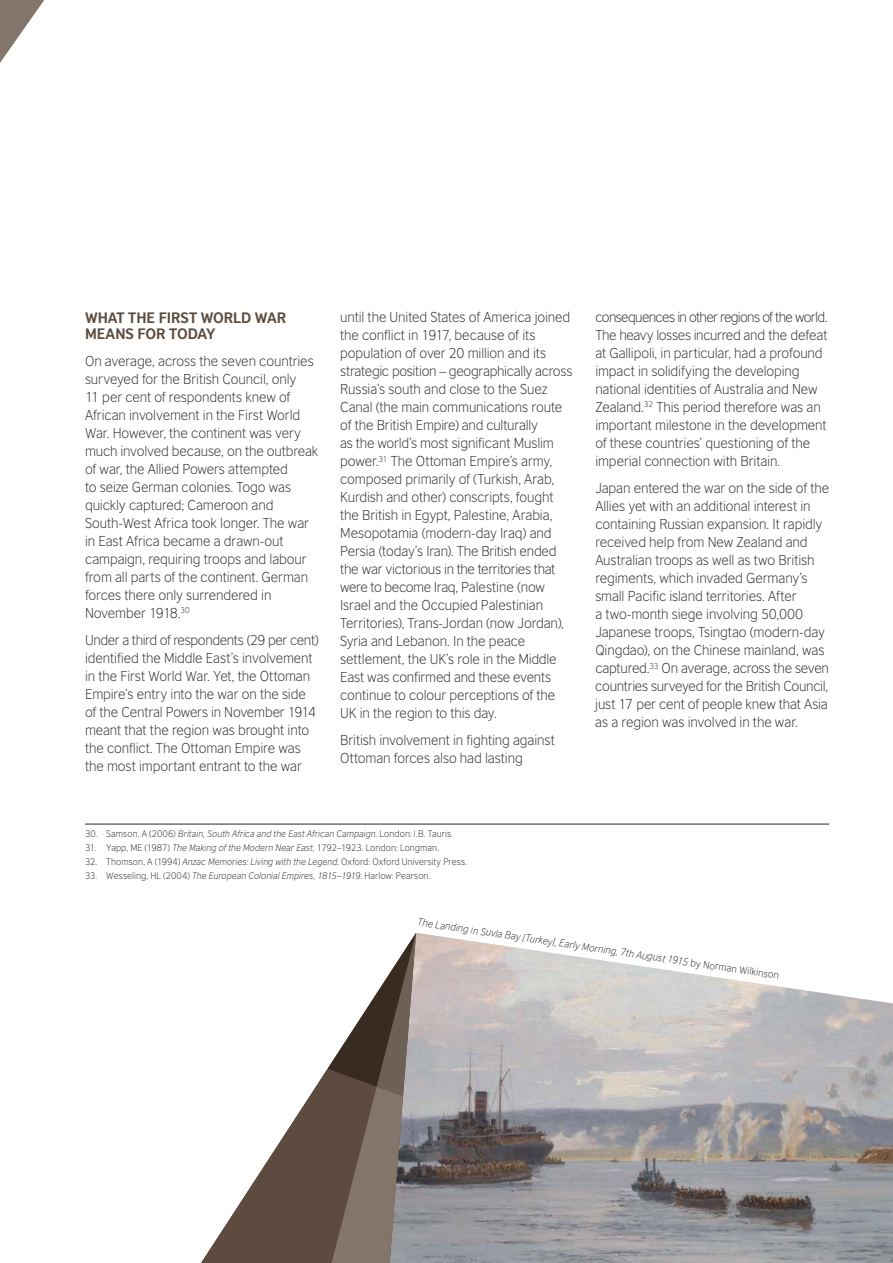
<style>
.page{position:relative;width:893px;height:1263px;background:#fff}
.page>*{position:absolute;margin:0;border:0;box-sizing:border-box;transform-origin:0 0}
.t1{font:700 14.25px/15.8px "British Council Sans";letter-spacing:-.005em;color:#5d4b3f}
.t2{font:300 13.5px/18px "British Council Sans";letter-spacing:-.01em;color:#292829}
.t3{font:italic 300 9.75px "British Council Sans";color:#292829}
.t4{font:300 9px "British Council Sans";letter-spacing:.005em;color:#292829}
.t5{font:italic 300 9px "British Council Sans";letter-spacing:.005em;color:#292829}
.s1{font-style:normal}
.s2{font-style:italic}
</style>
<div class="page">
<img style="left:416px;top:933px;width:477px;height:330px">
<svg style="left:201px;top:933px;width:215px;height:330px"></svg>
<hr style="left:85px;top:824px;width:744px;height:1px;background:#292829">
<svg style="left:0;top:0;width:44px;height:63px"></svg>
<p class="t1" style="left:85px;top:310px;width:182px">WHAT THE FIRST WORLD WAR<br>MEANS FOR TODAY</p>
<p class="t2" style="left:85px;top:352px;width:235px">On average, across the seven countries surveyed for the British Council, only<br>11 per cent of respondents knew of African involvement in the First World War. However, the continent was very much involved because, on the outbreak of war, the Allied Powers attempted<br>to seize German colonies. Togo was quickly captured; Cameroon and South-West Africa took longer. The war in East Africa became a drawn-out campaign, requiring troops and labour from all parts of the continent. German forces there only surrendered in November 1918.<sup>30</sup></p>
<p class="t2" style="left:85px;top:631px;width:235px">Under a third of respondents (29 per cent) identified the Middle East’s involvement in the First World War. Yet, the Ottoman Empire’s entry into the war on the side of the Central Powers in November 1914 meant that the region was brought into the conflict. The Ottoman Empire was the most important entrant to the war</p>
<p class="t2" style="left:340px;top:308px;width:234px">until the United States of America joined the conflict in 1917, because of its population of over 20 million and its strategic position – geographically across Russia’s south and close to the Suez Canal (the main communications route of the British Empire) and culturally<br>as the world’s most significant Muslim power.<sup>31</sup> The Ottoman Empire’s army, composed primarily of (Turkish, Arab, Kurdish and other) conscripts, fought the British in Egypt, Palestine, Arabia, Mesopotamia (modern-day Iraq) and Persia (today’s Iran). The British ended the war victorious in the territories that were to become Iraq, Palestine (now Israel and the Occupied Palestinian Territories), Trans-Jordan (now Jordan), Syria and Lebanon. In the peace settlement, the UK’s role in the Middle East was confirmed and these events continue to colour perceptions of the UK in the region to this day.</p>
<p class="t2" style="left:340px;top:731px;width:216px">British involvement in fighting against<br>Ottoman forces also had lasting</p>
<p class="t2" style="left:595px;top:308px;width:234px">consequences in other regions of the world.<br>The heavy losses incurred and the defeat at Gallipoli, in particular, had a profound impact in solidifying the developing national identities of Australia and New Zealand.<sup>32</sup> This period therefore was an important milestone in the development of these countries’ questioning of the imperial connection with Britain.</p>
<p class="t2" style="left:595px;top:479px;width:235px">Japan entered the war on the side of the Allies yet with an additional interest in containing Russian expansion. It rapidly received help from New Zealand and Australian troops as well as two British regiments, which invaded Germany’s small Pacific island territories. After<br>a two-month siege involving 50,000<br>Japanese troops, Tsingtao (modern-day Qingdao), on the Chinese mainland, was captured.<sup>33</sup> On average, across the seven countries surveyed for the British Council, just 17 per cent of people knew that Asia as a region was involved in the war.</p>
<p class="t5" style="left:85px;top:828px;width:370px"><span class="s1">30. Samson, A (2006)</span> Britain, South Africa and the East African Campaign<span class="s1">. London: I.B. Tauris.</span></p>
<p class="t4" style="left:85px;top:843px;width:356px">31. Yapp, ME (1987) <span class="s2">The Making of the Modern Near East</span>, 1792–1923. London: Longman.</p>
<p class="t4" style="left:85px;top:857px;width:384px">32. Thomson, A (1994) <span class="s2">Anzac Memories: Living with the Legend</span>. Oxford: Oxford University Press.</p>
<p class="t4" style="left:85px;top:871px;width:347px">33. Wesseling, HL (2004) <span class="s2">The European Colonial Empires, 1815–1919</span>. Harlow: Pearson.</p>
<p class="t3" style="left:418px;top:917px;width:367px;rotate:8deg">The Landing in Suvla Bay [Turkey], Early Morning, 7th August 1915 <span class="s1">by Norman Wilkinson</span></p>
</div>
